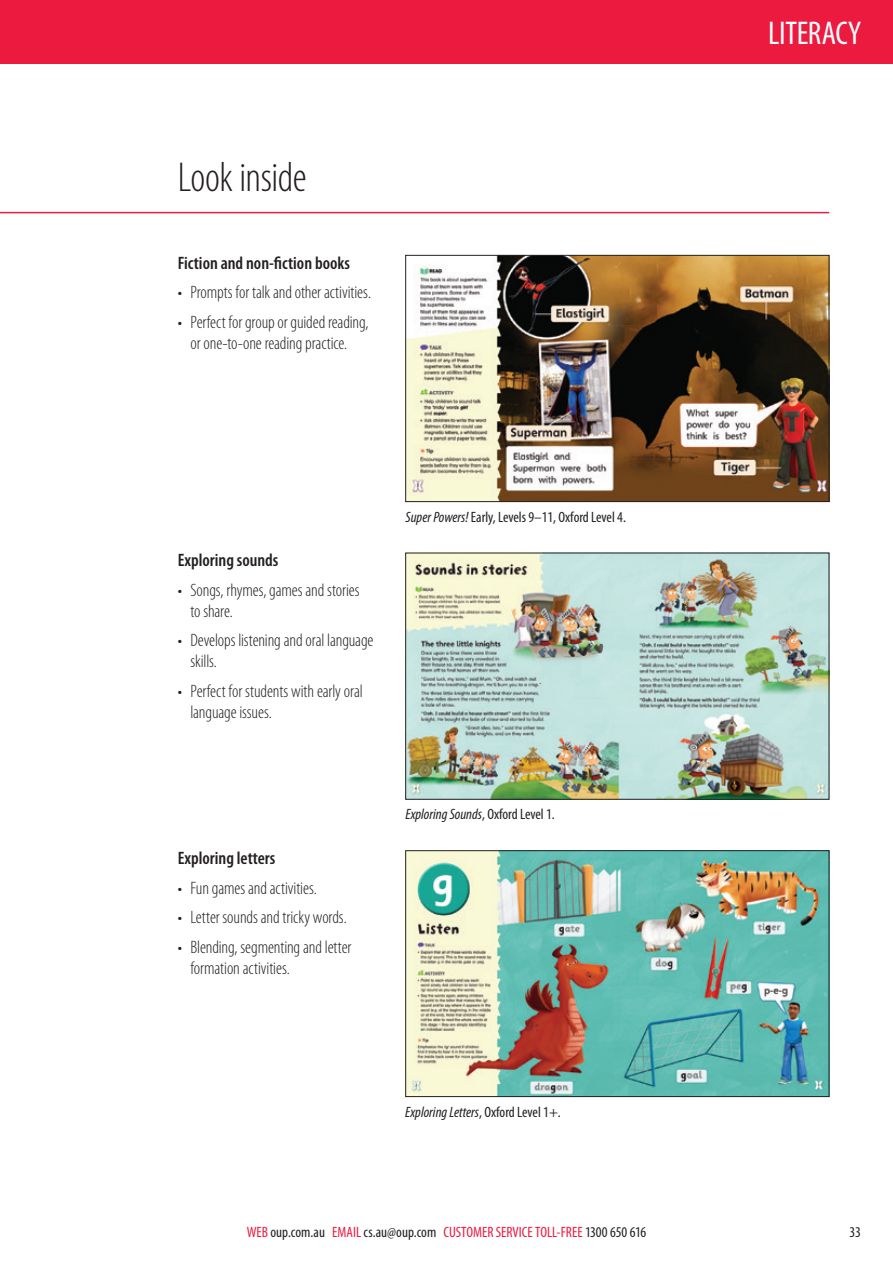
<style>
.page{position:relative;width:893px;height:1263px;background:#fff}
.page>*{position:absolute;margin:0;border:0;box-sizing:border-box;transform-origin:0 0}
.t1{font:300 condensed 42px "Myriad Pro";letter-spacing:-.01em;color:#231f20}
.t2{font:condensed 33px "Myriad Pro";letter-spacing:-.01em;color:#fff}
.t3{font:300 condensed 18px/21px "Myriad Pro";letter-spacing:-.005em;color:#231f20}
.t4{font:600 condensed 18px "Myriad Pro";color:#231f20}
.t5{font:condensed 15px "Myriad Pro";color:#231f20}
.t6{font:italic condensed 15px "Myriad Pro";color:#231f20}
.s1{font-style:italic}
.s2{font-style:normal}
.s3{color:#ed1a40}
</style>
<div class="page">
<div style="left:0;top:0;width:893px;height:64px;background:#ed1a40"></div>
<hr style="left:0;top:212px;width:829px;height:1px;background:#ed1a40">
<img style="left:407px;top:257px;width:420px;height:243px">
<div style="left:405px;top:255px;width:424px;height:247px;border:1px solid #231f20"></div>
<img style="left:407px;top:555px;width:420px;height:242px">
<img style="left:407px;top:852px;width:420px;height:243px">
<div style="left:405px;top:850px;width:424px;height:247px;border:1px solid #231f20"></div>
<h1 class="t1" style="left:178px;top:153px;width:130px">Look inside</h1>
<p class="t4" style="left:178px;top:252px;width:174px">Fiction and non-fiction books</p>
<p class="t3" style="left:178px;top:282px;width:195px">• Prompts for talk and other activities.</p>
<p class="t3" style="left:178px;top:311px;width:193px;text-align:center">• Perfect for group or guided reading, or one-to-one reading practice.</p>
<p class="t4" style="left:178px;top:549px;width:102px">Exploring sounds</p>
<p class="t3" style="left:190px;top:579px;width:171px;text-indent:-13px">• Songs, rhymes, games and stories to share.</p>
<p class="t3" style="left:190px;top:630px;width:185px;text-indent:-13px">• Develops listening and oral language skills.</p>
<p class="t3" style="left:190px;top:680px;width:174px;text-indent:-13px">• Perfect for students with early oral language issues.</p>
<p class="t5" style="left:405px;top:507px;width:222px"><span class="s1">Super Powers!</span> Early, Levels 9–11, Oxford Level 4.</p>
<p class="t4" style="left:178px;top:847px;width:99px">Exploring letters</p>
<p class="t3" style="left:178px;top:877px;width:141px">• Fun games and activities.</p>
<p class="t3" style="left:178px;top:906px;width:171px">• Letter sounds and tricky words.</p>
<p class="t3" style="left:190px;top:936px;width:162px;text-indent:-13px">• Blending, segmenting and letter formation activities.</p>
<p class="t6" style="left:405px;top:805px;width:151px">Exploring Sounds<span class="s2">, Oxford Level 1.</span></p>
<p class="t6" style="left:405px;top:1102px;width:157px">Exploring Letters<span class="s2">, Oxford Level 1+.</span></p>
<h2 class="t2" style="left:768px;top:13px;width:94px">LITERACY</h2>
<p class="t5" style="left:247px;top:1223px;width:401px"><span class="s3">WEB</span> oup.com.au <span class="s3">EMAIL</span> cs.au@oup.com <span class="s3">CUSTOMER SERVICE TOLL-FREE</span> 1300 650 616</p>
<p class="t5" style="left:849px;top:1223px;width:13px">33</p>
</div>
